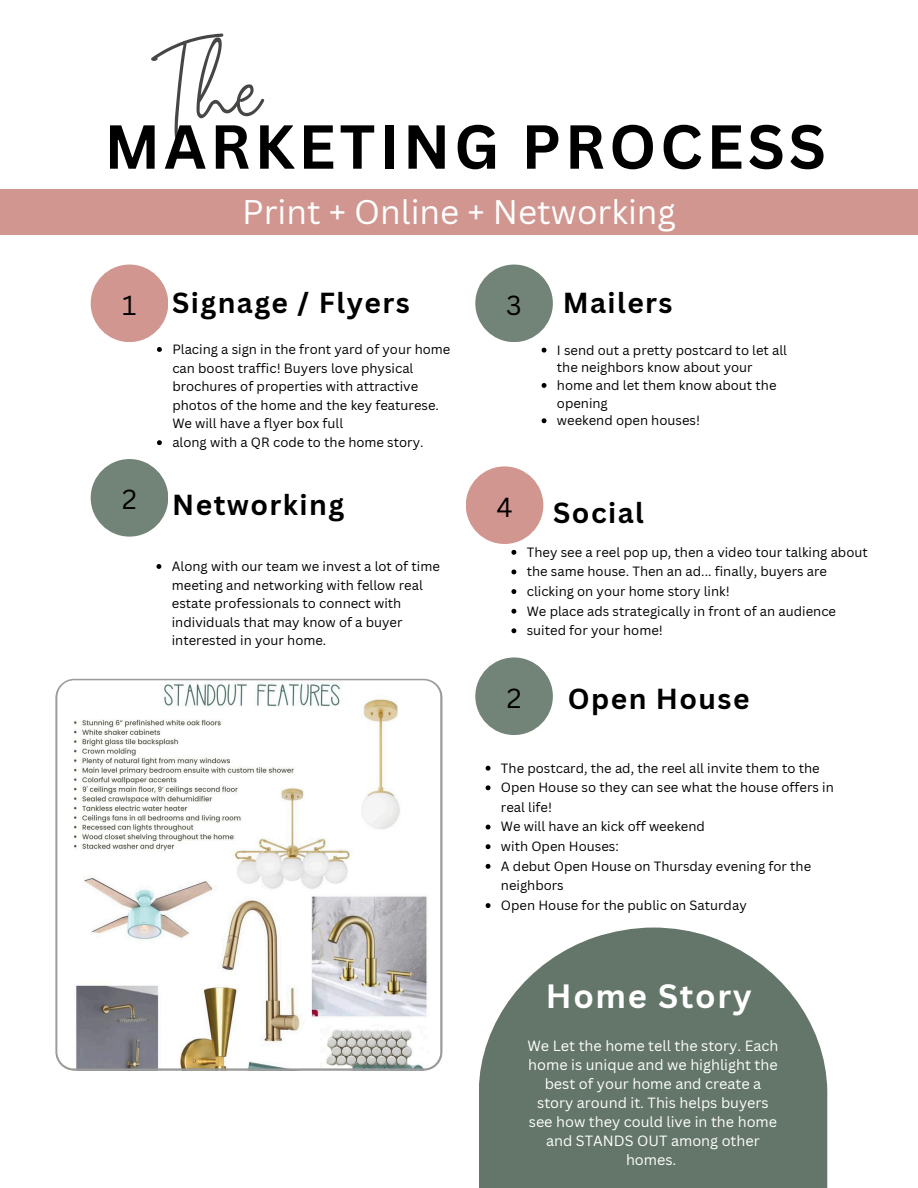
<style>
.page{position:relative;width:918px;height:1188px;background:#fff}
.page>*{position:absolute;margin:0;border:0;box-sizing:border-box;transform-origin:0 0}
.t1{font:73.65px "White Star";color:#464745}
.t2{font:700 60.75px "Canva Sans";letter-spacing:.065em;color:#000}
.t3{font:33.3px "Canva Sans";color:#fff}
.t4{font:700 32.85px "Canva Sans";letter-spacing:.05em;color:#fff}
.t5{font:700 28.2px "Canva Sans";letter-spacing:.05em;color:#000}
.t6{font:26.85px "Canva Sans";color:#000}
.t7{font:14.4px/19.2px "Canva Sans";color:#fff;text-align:center}
.t8{font:13.05px/18.6px "Canva Sans";color:#000}
</style>
<div class="page">
<div style="left:0;top:189px;width:918px;height:46px;background:#d1968f"></div>
<div style="left:91px;top:265px;width:77px;height:77px;background:#d1968f;border-radius:50%"></div>
<div style="left:91px;top:459px;width:77px;height:78px;background:#718477;border-radius:50%"></div>
<div style="left:475px;top:265px;width:78px;height:77px;background:#718477;border-radius:50%"></div>
<div style="left:466px;top:466px;width:77px;height:78px;background:#d1968f;border-radius:50%"></div>
<svg style="left:157px;top:347px;width:5px;height:5px"></svg>
<svg style="left:157px;top:440px;width:5px;height:5px"></svg>
<svg style="left:156px;top:564px;width:5px;height:5px"></svg>
<svg style="left:542px;top:348px;width:4px;height:5px"></svg>
<svg style="left:542px;top:383px;width:4px;height:5px"></svg>
<svg style="left:542px;top:418px;width:4px;height:5px"></svg>
<svg style="left:511px;top:550px;width:5px;height:5px"></svg>
<svg style="left:511px;top:569px;width:5px;height:5px"></svg>
<svg style="left:511px;top:589px;width:5px;height:5px"></svg>
<svg style="left:511px;top:609px;width:5px;height:5px"></svg>
<svg style="left:511px;top:628px;width:5px;height:5px"></svg>
<svg style="left:486px;top:766px;width:5px;height:5px"></svg>
<svg style="left:486px;top:785px;width:5px;height:5px"></svg>
<svg style="left:486px;top:825px;width:5px;height:5px"></svg>
<svg style="left:486px;top:844px;width:5px;height:5px"></svg>
<svg style="left:486px;top:864px;width:5px;height:5px"></svg>
<svg style="left:486px;top:903px;width:5px;height:5px"></svg>
<div style="left:475px;top:657px;width:78px;height:78px;background:#718477;border-radius:50%"></div>
<svg style="left:479px;top:928px;width:348px;height:260px;background:#78887d"></svg>
<img style="left:55px;top:679px;width:388px;height:392px;border-radius:19px">
<h5 class="t1" style="left:149px;top:72px;width:115px">The</h5>
<p class="t2" style="left:104px;top:104px;width:723px">MARKETING PROCESS</p>
<p class="t3" style="left:242px;top:188px;width:435px">Print + Online + Networking</p>
<h2 class="t6" style="left:122px;top:287px;width:16px">1</h2>
<p class="t5" style="left:172px;top:283px;width:239px">Signage / Flyers</p>
<p class="t8" style="left:172px;top:340px;width:280px">Placing a sign in the front yard of your home can boost traffic! Buyers love physical brochures of properties with attractive photos of the home and the key featurese.<br>We will have a flyer box full</p>
<p class="t8" style="left:172px;top:433px;width:253px">along with a QR code to the home story.</p>
<p class="t6" style="left:122px;top:481px;width:16px">2</p>
<h4 class="t5" style="left:172px;top:485px;width:173px">Networking</h4>
<p class="t8" style="left:172px;top:557px;width:270px">Along with our team we invest a lot of time meeting and networking with fellow real estate professionals to connect with individuals that may know of a buyer interested in your home.</p>
<p class="t6" style="left:506px;top:286px;width:17px">3</p>
<h5 class="t5" style="left:563px;top:283px;width:111px">Mailers</h5>
<h5 class="t8" style="left:557px;top:341px;width:232px;line-height:17.7px">I send out a pretty postcard to let all the neighbors know about your</h5>
<p class="t8" style="left:557px;top:376px;width:221px;line-height:17.7px">home and let them know about the opening</p>
<p class="t8" style="left:557px;top:411px;width:145px">weekend open houses!</p>
<p class="t6" style="left:496px;top:488px;width:18px">4</p>
<p class="t5" style="left:553px;top:493px;width:92px">Social</p>
<p class="t8" style="left:527px;top:542px;width:343px">They see a reel pop up, then a video tour talking about</p>
<p class="t8" style="left:527px;top:562px;width:302px">the same house. Then an ad... finally, buyers are</p>
<h5 class="t8" style="left:527px;top:582px;width:204px">clicking on your home story link!</h5>
<p class="t8" style="left:527px;top:601px;width:311px">We place ads strategically in front of an audience</p>
<p class="t8" style="left:527px;top:621px;width:138px">suited for your home!</p>
<p class="t6" style="left:507px;top:679px;width:16px">2</p>
<p class="t5" style="left:568px;top:679px;width:183px">Open House</p>
<p class="t8" style="left:501px;top:758px;width:320px">The postcard, the ad, the reel all invite them to the</p>
<p class="t8" style="left:501px;top:777px;width:334px;line-height:19.6px">Open House so they can see what the house offers in real life!</p>
<p class="t8" style="left:501px;top:817px;width:205px">We will have an kick off weekend</p>
<p class="t8" style="left:501px;top:837px;width:119px">with Open Houses:</p>
<h5 class="t8" style="left:501px;top:856px;width:312px;line-height:19.6px">A debut Open House on Thursday evening for the neighbors</h5>
<p class="t8" style="left:501px;top:896px;width:247px">Open House for the public on Saturday</p>
<p class="t4" style="left:546px;top:972px;width:208px">Home Story</p>
<p class="t7" style="left:528px;top:1036px;width:252px">We Let the home tell the story. Each home is unique and we highlight the best of your home and create a story around it. This helps buyers see how they could live in the home and STANDS OUT among other homes.</p>
</div>
